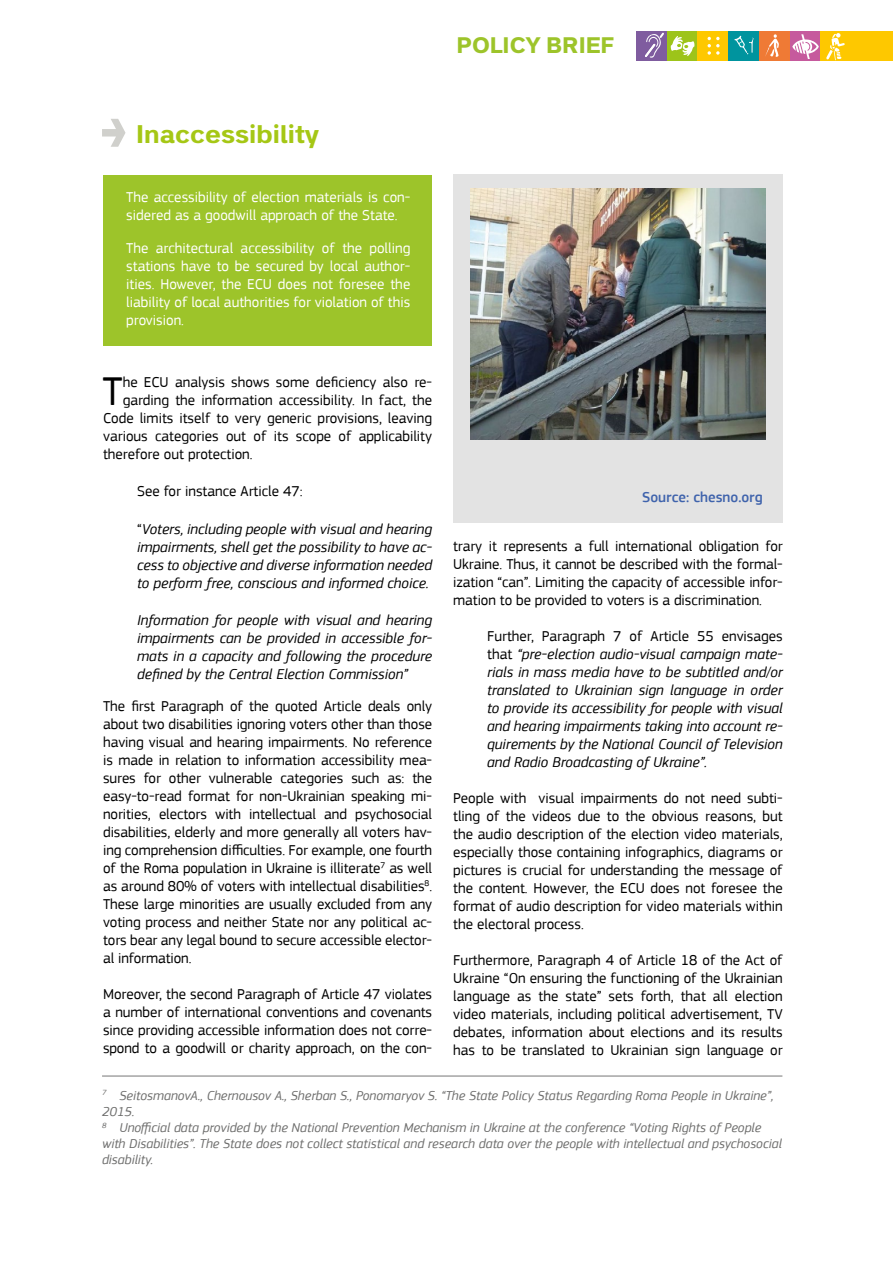
<style>
.page{position:relative;width:893px;height:1263px;background:#fff}
.page>*{position:absolute;margin:0;border:0;box-sizing:border-box;transform-origin:0 0}
.t1{font:42.15px "PF Square Sans Pro";color:#000}
.t2{font:700 25.5px "Studio Sans";color:#a5c715}
.t3{font:700 22.5px "Studio Sans";color:#9dc42a}
.t4{font:15px/18px "PF Square Sans Pro";color:#000;text-align:justify}
.t5{font:italic 15px/18px "PF Square Sans Pro";color:#000;text-align:justify}
.t6{font:15px/18px "PF Square Sans Pro";color:#fff}
.t7{font:500 15px "PF Square Sans Pro";color:#3f63ac}
.t8{font:italic 13.5px/16.2px "PF Square Sans Pro";color:#6d6d6c}
.s1{font-style:normal}
</style>
<div class="page">
<div style="left:789px;top:31px;width:31px;height:29px;background:#c65a9d"></div>
<div style="left:759px;top:31px;width:30px;height:29px;background:#ef7a35"></div>
<svg style="left:765px;top:34px;width:14px;height:23px"></svg>
<div style="left:728px;top:31px;width:31px;height:29px;background:#00949e"></div>
<svg style="left:734px;top:36px;width:19px;height:18px"></svg>
<div style="left:636px;top:31px;width:31px;height:29px;background:#7f5c9f"></div>
<div style="left:667px;top:31px;width:30px;height:29px;background:#9dc41a"></div>
<svg style="left:645px;top:32px;width:49px;height:26px"></svg>
<div style="left:697px;top:31px;width:31px;height:29px;background:#fec800"></div>
<svg style="left:708px;top:37px;width:12px;height:18px"></svg>
<div style="left:820px;top:31px;width:31px;height:29px;background:#fec800"></div>
<svg style="left:792px;top:33px;width:53px;height:27px"></svg>
<div style="left:848px;top:31px;width:45px;height:29px;background:#fec800"></div>
<svg style="left:102px;top:119px;width:24px;height:28px"></svg>
<hr style="left:102px;top:1076px;width:680px;height:1px;background:#777776">
<div style="left:104px;top:175px;width:328px;height:170px;background:#9dc42a"></div>
<div style="left:453px;top:174px;width:330px;height:349px;background:#e3e3e3"></div>
<img style="left:470px;top:188px;width:296px;height:251px">
<h3 class="t3" style="left:457px;top:32px;width:159px">POLICY BRIEF</h3>
<h2 class="t2" style="left:136px;top:119px;width:184px">Inaccessibility</h2>
<p class="t6" style="left:126px;top:188px;width:286px">The accessibility of election materials is con&shy;sidered as a goodwill approach of the State.</p>
<p class="t6" style="left:126px;top:239px;width:286px;text-align:justify">The architectural accessibility of the polling stations have to be secured by local author&shy;ities. However, the ECU does not foresee the liability of local authorities for violation of this provision.</p>
<h1 class="t1" style="left:102px;top:366px;width:22px">T</h1>
<p class="t4" style="left:123px;top:373px;width:311px">he ECU analysis shows some deficiency also re-</p>
<p class="t4" style="left:123px;top:391px;width:311px">garding the information accessibility. In fact, the</p>
<p class="t4" style="left:103px;top:409px;width:330px">Code limits itself to very generic provisions, leaving</p>
<p class="t4" style="left:103px;top:427px;width:331px">various categories out of its scope of applicability</p>
<p class="t4" style="left:103px;top:445px;width:151px">therefore out protection.</p>
<p class="t4" style="left:137px;top:482px;width:167px">See for instance Article 47:</p>
<p class="t5" style="left:137px;top:520px;width:296px"><span class="s1">“</span>Voters, including people with visual and hearing impairments, shell get the possibility to have ac&shy;cess to objective and diverse information needed to perform free, conscious and informed choice.</p>
<p class="t5" style="left:137px;top:611px;width:296px">Information for people with visual and hearing impairments can be provided in accessible for&shy;mats in a capacity and following the procedure defined by the Central Election Commission”</p>
<p class="t4" style="left:103px;top:697px;width:331px">The first Paragraph of the quoted Article deals only about two disabilities ignoring voters other than those having visual and hearing impairments. No reference is made in relation to information accessibility mea&shy;sures for other vulnerable categories such as: the easy-to-read format for non-Ukrainian speaking mi&shy;norities, electors with intellectual and psychosocial disabilities, elderly and more generally all voters hav&shy;ing comprehension difficulties. For example, one fourth of the Roma population in Ukraine is illiterate<sup>7</sup> as well as around 80% of voters with intellectual disabilities<sup>8</sup>.<br>These large minorities are usually excluded from any voting process and neither State nor any political ac&shy;tors bear any legal bound to secure accessible elector&shy;al information.</p>
<p class="t4" style="left:103px;top:985px;width:331px">Moreover, the second Paragraph of Article 47 violates a number of international conventions and covenants since providing accessible information does not corre&shy;spond to a goodwill or charity approach, on the con-</p>
<p class="t7" style="left:642px;top:488px;width:122px">Source: chesno.org</p>
<p class="t4" style="left:453px;top:537px;width:331px">trary it represents a full international obligation for Ukraine. Thus, it cannot be described with the formal&shy;ization “can”. Limiting the capacity of accessible infor&shy;mation to be provided to voters is a discrimination.</p>
<p class="t5" style="left:487px;top:627px;width:297px"><span class="s1">Further, Paragraph 7 of Article 55 envisages that</span> “pre-election audio-visual campaign mate&shy;rials in mass media have to be subtitled and/or translated to Ukrainian sign language in order to provide its accessibility for people with visual and hearing impairments taking into account re&shy;quirements by the National Council of Television and Radio Broadcasting of Ukraine”.</p>
<p class="t4" style="left:453px;top:789px;width:331px">People with visual impairments do not need subti&shy;tling of the videos due to the obvious reasons, but the audio description of the election video materials, especially those containing infographics, diagrams or pictures is crucial for understanding the message of the content. However, the ECU does not foresee the format of audio description for video materials within the electoral process.</p>
<p class="t4" style="left:453px;top:951px;width:331px">Furthermore, Paragraph 4 of Article 18 of the Act of Ukraine “On ensuring the functioning of the Ukrainian language as the state” sets forth, that all election video materials, including political advertisement, TV debates, information about elections and its results has to be translated to Ukrainian sign language or</p>
<p class="t8" style="left:102px;top:1087px;width:681px"><sup>7</sup> SeitosmanovA., Chernousov A., Sherban S., Ponomaryov S. “The State Policy Status Regarding Roma People in Ukraine”, 2015.<br><sup>8</sup> Unofficial data provided by the National Prevention Mechanism in Ukraine at the conference “Voting Rights of People with Disabilities”. The State does not collect statistical and research data over the people with intellectual and psychosocial disability.</p>
</div>
